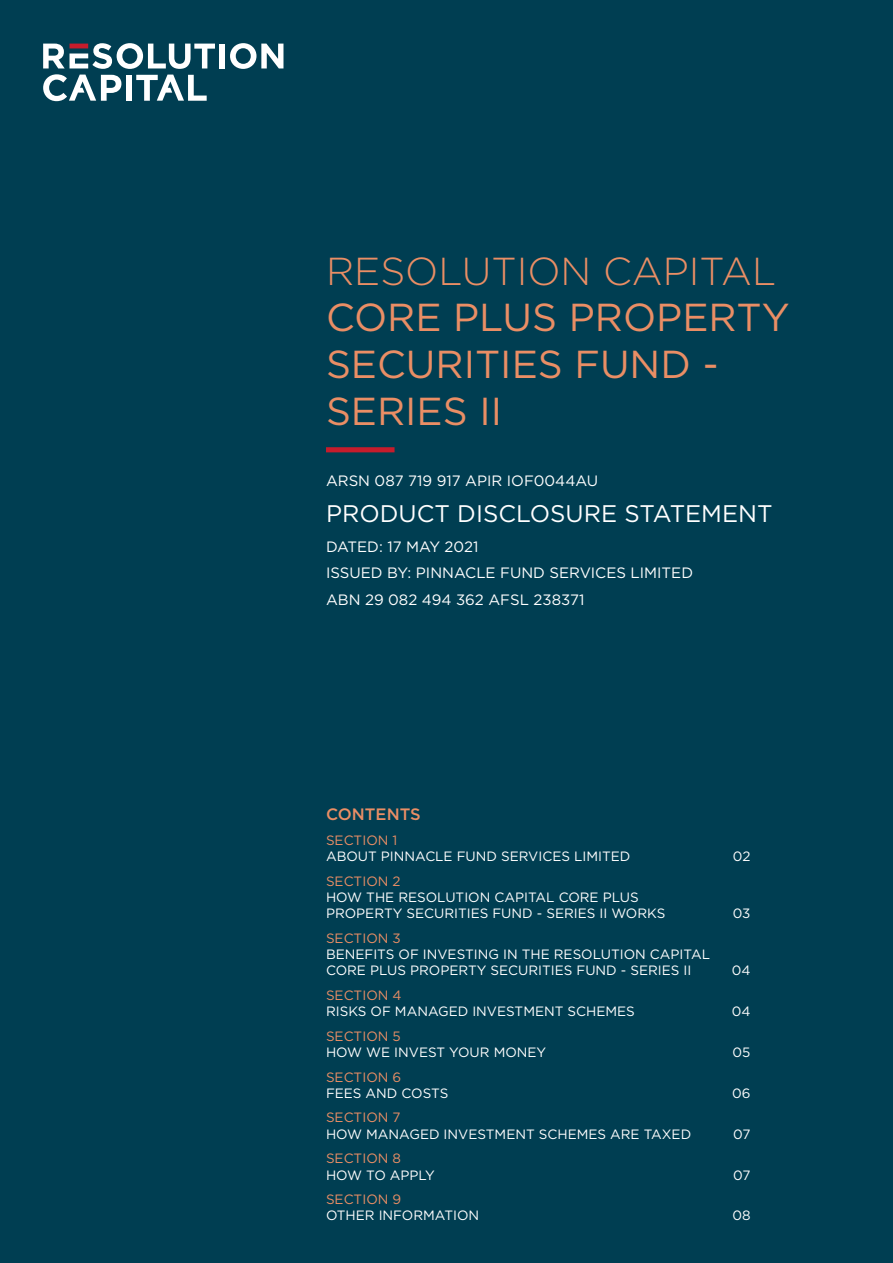
<style>
.page{position:relative;width:893px;height:1263px;background:#003e52}
.page>*{position:absolute;margin:0;border:0;box-sizing:border-box;transform-origin:0 0}
.t1{font:39px/46.8px "Gotham";color:#ea8e65}
.t2{font:300 39px "Gotham";color:#ea8e65}
.t3{font:24px "Gotham";color:#fff}
.t4{font:500 16.5px "Gotham";color:#ea8e65}
.t5{font:15px/26.5px "Gotham";color:#fff}
.t6{font:13.5px/16.2px "Gotham";color:#fff}
.t7{font:13.5px "Gotham";color:#ea8e65}
</style>
<div class="page">
<div style="left:219px;top:44px;width:6px;height:24px;background:#fff"></div>
<svg style="left:230px;top:43px;width:53px;height:26px"></svg>
<svg style="left:43px;top:43px;width:172px;height:58px"></svg>
<div style="left:326px;top:447px;width:69px;height:5px;background:#c61c2c"></div>
<h1 class="t2" style="left:326px;top:250px;width:452px">RESOLUTION CAPITAL</h1>
<h1 class="t1" style="left:326px;top:293px;width:465px">CORE PLUS PROPERTY<br>SECURITIES FUND -<br>SERIES II</h1>
<p class="t5" style="left:326px;top:467px;width:274px">ARSN 087 719 917 APIR IOF0044AU</p>
<h2 class="t3" style="left:326px;top:498px;width:448px">PRODUCT DISCLOSURE STATEMENT</h2>
<p class="t5" style="left:326px;top:533px;width:369px">DATED: 17 MAY 2021<br>ISSUED BY: PINNACLE FUND SERVICES LIMITED<br>ABN 29 082 494 362 AFSL 238371</p>
<p class="t4" style="left:326px;top:805px;width:96px">CONTENTS</p>
<p class="t7" style="left:326px;top:831px;width:73px">SECTION 1</p>
<p class="t6" style="left:326px;top:848px;width:306px">ABOUT PINNACLE FUND SERVICES LIMITED</p>
<p class="t6" style="left:733px;top:848px;width:19px">02</p>
<p class="t7" style="left:326px;top:872px;width:76px">SECTION 2</p>
<p class="t6" style="left:326px;top:888px;width:341px">HOW THE RESOLUTION CAPITAL CORE PLUS<br>PROPERTY SECURITIES FUND - SERIES II WORKS</p>
<p class="t6" style="left:733px;top:905px;width:19px">03</p>
<p class="t7" style="left:326px;top:929px;width:76px">SECTION 3</p>
<p class="t6" style="left:326px;top:946px;width:386px">BENEFITS OF INVESTING IN THE RESOLUTION CAPITAL<br>CORE PLUS PROPERTY SECURITIES FUND - SERIES II</p>
<p class="t6" style="left:732px;top:962px;width:20px">04</p>
<p class="t7" style="left:326px;top:986px;width:77px">SECTION 4</p>
<p class="t6" style="left:326px;top:1003px;width:310px">RISKS OF MANAGED INVESTMENT SCHEMES</p>
<p class="t6" style="left:732px;top:1003px;width:20px">04</p>
<p class="t7" style="left:326px;top:1027px;width:76px">SECTION 5</p>
<p class="t6" style="left:326px;top:1044px;width:222px">HOW WE INVEST YOUR MONEY</p>
<p class="t6" style="left:733px;top:1044px;width:19px">05</p>
<p class="t7" style="left:326px;top:1068px;width:77px">SECTION 6</p>
<p class="t6" style="left:326px;top:1084px;width:124px">FEES AND COSTS</p>
<p class="t6" style="left:732px;top:1084px;width:20px">06</p>
<p class="t7" style="left:326px;top:1109px;width:76px">SECTION 7</p>
<p class="t6" style="left:326px;top:1125px;width:367px">HOW MANAGED INVESTMENT SCHEMES ARE TAXED</p>
<p class="t6" style="left:733px;top:1125px;width:19px">07</p>
<p class="t7" style="left:326px;top:1150px;width:77px">SECTION 8</p>
<p class="t6" style="left:326px;top:1166px;width:110px">HOW TO APPLY</p>
<p class="t6" style="left:733px;top:1166px;width:19px">07</p>
<p class="t7" style="left:326px;top:1191px;width:77px">SECTION 9</p>
<p class="t6" style="left:326px;top:1207px;width:155px">OTHER INFORMATION</p>
<p class="t6" style="left:732px;top:1207px;width:20px">08</p>
</div>
